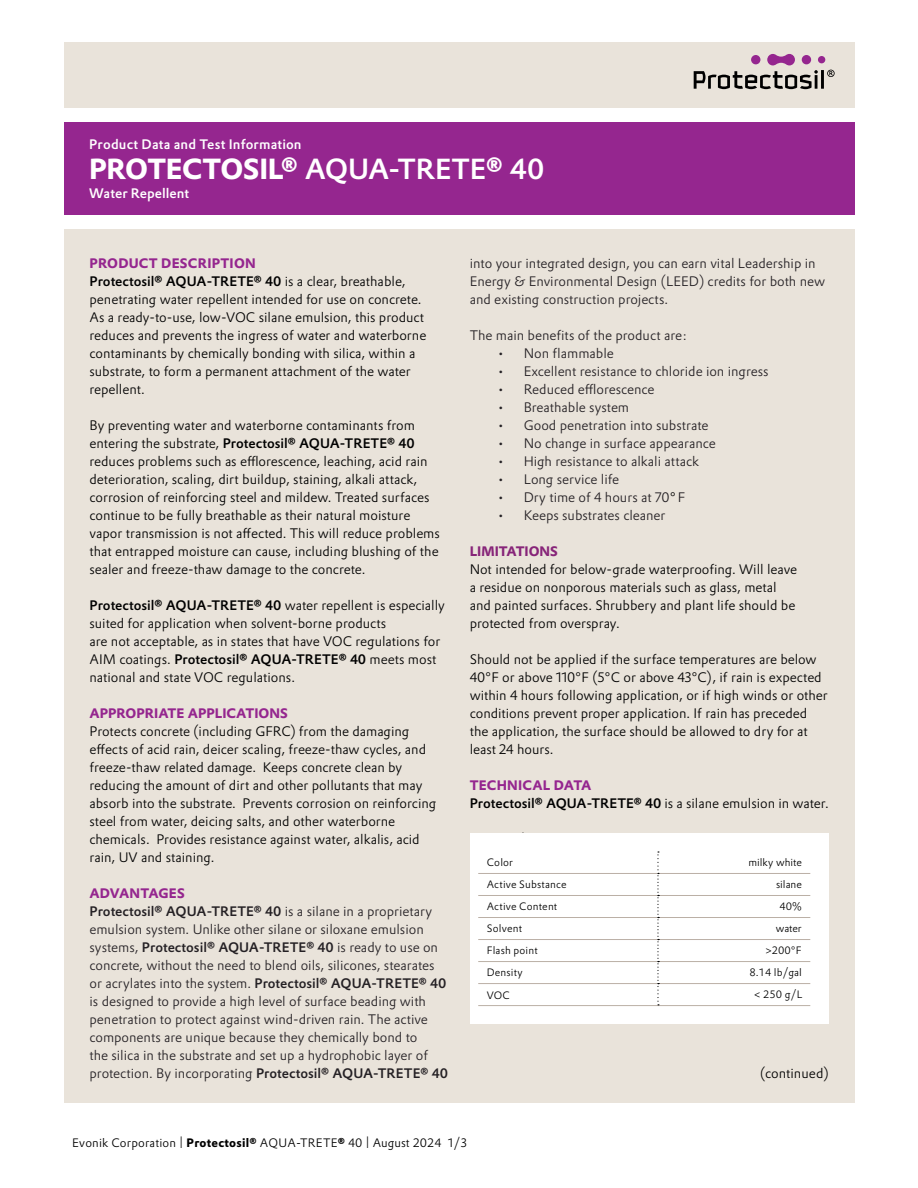
<style>
.page{position:relative;width:918px;height:1188px;background:#fff}
.page>*{position:absolute;margin:0;border:0;box-sizing:border-box;transform-origin:0 0}
.t1{font:700 28.5px "Evonik Prokyon";letter-spacing:-.015em;color:#fff}
.t2{font:300 13.5px/18px "Evonik Prokyon";color:#000}
.t3{font:300 13.5px/18px "Evonik Prokyon";color:#242024}
.t4{font:500 13.5px/18px "Evonik Prokyon";color:#000}
.t5{font:500 13.5px "Evonik Prokyon";letter-spacing:.01em;color:#fff}
.t6{font:700 13.5px "Evonik Prokyon";color:#95268f}
.t7{font:700 13.5px "Evonik Prokyon";color:#872579}
.t8{font:300 12px "Evonik Prokyon";letter-spacing:.015em;color:#000}
.t9{font:300 10.5px "Evonik Prokyon";letter-spacing:.015em;color:#000}
.s1{font-weight:500}
.s2{font-weight:700;color:#95268f}
.s3{color:#000}
.s4{font-weight:300}
.s5{font-weight:700}
</style>
<div class="page">
<div style="left:64px;top:43px;width:790px;height:65px;background:#e9e3da"></div>
<div style="left:818px;top:56px;width:7px;height:7px;background:#95268f;border-radius:50%"></div>
<svg style="left:694px;top:54px;width:124px;height:35px"></svg>
<hr style="left:821px;top:70px;width:3px;height:19px;background:#000">
<svg style="left:827px;top:70px;width:8px;height:7px"></svg>
<div style="left:64px;top:122px;width:790px;height:93px;background:#95268f"></div>
<div style="left:64px;top:230px;width:790px;height:873px;background:#e9e3da"></div>
<div style="left:470px;top:833px;width:359px;height:191px;background:#fff"></div>
<hr style="left:478px;top:895px;width:179px;height:1px;background:#bbb0a6">
<hr style="left:478px;top:917px;width:179px;height:1px;background:#bbb0a6">
<hr style="left:659px;top:917px;width:151px;height:1px;background:#bbb0a6">
<hr style="left:478px;top:939px;width:179px;height:1px;background:#bbb0a6">
<hr style="left:659px;top:939px;width:151px;height:1px;background:#bbb0a6">
<hr style="left:478px;top:961px;width:179px;height:1px;background:#bbb0a6">
<hr style="left:659px;top:961px;width:151px;height:1px;background:#bbb0a6">
<hr style="left:478px;top:983px;width:179px;height:1px;background:#bbb0a6">
<hr style="left:659px;top:983px;width:151px;height:1px;background:#bbb0a6">
<hr style="left:478px;top:1005px;width:180px;height:1px;background:#bbb0a6">
<hr style="left:658px;top:1005px;width:152px;height:1px;background:#bbb0a6">
<hr style="left:659px;top:895px;width:151px;height:1px;background:#bbb0a6">
<hr style="left:478px;top:873px;width:179px;height:1px;background:#bbb0a6">
<hr style="left:659px;top:873px;width:151px;height:1px;background:#bbb0a6">
<svg style="left:657px;top:851px;width:2px;height:154px"></svg>
<p class="t5" style="left:89px;top:133px;width:214px">Product Data and Test Information</p>
<h1 class="t1" style="left:89px;top:146px;width:457px">PROTECTOSIL® <span class="s1">AQUA-TRETE</span>® <span class="s1">40</span></h1>
<p class="t5" style="left:89px;top:183px;width:101px">Water Repellent</p>
<p class="t2" style="left:90px;top:253px;width:338px"><span class="s2">PRODUCT DESCRIPTION<br></span><span class="s1">Protectosil® AQUA-TRETE® 40</span> is a clear, breathable, penetrating water repellent intended for use on concrete.<br>As a ready-to-use, low-VOC silane emulsion, this product reduces and prevents the ingress of water and waterborne contaminants by chemically bonding with silica, within a substrate, to form a permanent attachment of the water repellent.</p>
<p class="t2" style="left:90px;top:415px;width:352px">By preventing water and waterborne contaminants from entering the substrate, <span class="s1">Protectosil® AQUA-TRETE® 40 </span>reduces problems such as efflorescence, leaching, acid rain deterioration, scaling, dirt buildup, staining, alkali attack, corrosion of reinforcing steel and mildew. Treated surfaces continue to be fully breathable as their natural moisture vapor transmission is not affected. This will reduce problems that entrapped moisture can cause, including blushing of the sealer and freeze-thaw damage to the concrete.</p>
<p class="t2" style="left:90px;top:595px;width:357px"><span class="s1">Protectosil® AQUA-TRETE® 40</span> water repellent is especially suited for application when solvent-borne products<br>are not acceptable, as in states that have VOC regulations for AIM coatings. <span class="s1">Protectosil® AQUA-TRETE® 40</span> meets most national and state VOC regulations.</p>
<p class="t6" style="left:90px;top:702px;width:200px">APPROPRIATE APPLICATIONS</p>
<p class="t2" style="left:90px;top:721px;width:348px">Protects concrete (including GFRC) from the damaging effects of acid rain, deicer scaling, freeze-thaw cycles, and freeze-thaw related damage. Keeps concrete clean by reducing the amount of dirt and other pollutants that may absorb into the substrate. Prevents corrosion on reinforcing steel from water, deicing salts, and other waterborne chemicals. Provides resistance against water, alkalis, acid rain, UV and staining.</p>
<p class="t3" style="left:90px;top:883px;width:360px"><span class="s2">ADVANTAGES<br></span><span class="s1">Protectosil® AQUA-TRETE® 40</span> is a silane in a proprietary emulsion system. Unlike other silane or siloxane emulsion systems, <span class="s1">Protectosil® AQUA-TRETE® 40</span> is ready to use on concrete, without the need to blend oils, silicones, stearates or acrylates into the system. <span class="s1">Protectosil® AQUA-TRETE® 40 </span>is designed to provide a high level of surface beading with penetration to protect against wind-driven rain. The active components are unique because they chemically bond to<br>the silica in the substrate and set up a hydrophobic layer of protection. By incorporating <span class="s1">Protectosil® AQUA-TRETE® 40</span></p>
<p class="t3" style="left:470px;top:253px;width:357px">into your integrated design, you can earn vital Leadership in<br>Energy &amp; Environmental Design (LEED) credits for both new and existing construction projects.</p>
<p class="t3" style="left:470px;top:325px;width:219px">The main benefits of the product are:</p>
<p class="t3" style="left:497px;top:343px;width:119px">• Non flammable</p>
<p class="t3" style="left:497px;top:361px;width:273px">• Excellent resistance to chloride ion ingress</p>
<p class="t3" style="left:497px;top:379px;width:159px">• Reduced efflorescence</p>
<p class="t3" style="left:497px;top:397px;width:134px">• Breathable system</p>
<p class="t3" style="left:497px;top:415px;width:213px">• Good penetration into substrate</p>
<p class="t3" style="left:497px;top:433px;width:221px">• No change in surface appearance</p>
<p class="t3" style="left:497px;top:451px;width:204px">• High resistance to alkali attack</p>
<p class="t3" style="left:497px;top:469px;width:124px">• Long service life</p>
<p class="t3" style="left:497px;top:487px;width:190px">• Dry time of 4 hours at 70<span class="s3">°</span> F</p>
<p class="t3" style="left:497px;top:505px;width:170px">• Keeps substrates cleaner</p>
<p class="t7" style="left:470px;top:540px;width:90px">LIMITATIONS</p>
<p class="t2" style="left:470px;top:559px;width:329px">Not intended for below-grade waterproofing. Will leave a residue on nonporous materials such as glass, metal and painted surfaces. Shrubbery and plant life should be protected from overspray.</p>
<p class="t2" style="left:470px;top:649px;width:360px">Should not be applied if the surface temperatures are below 40°F or above 110°F (5°C or above 43°C), if rain is expected within 4 hours following application, or if high winds or other conditions prevent proper application. If rain has preceded the application, the surface should be allowed to dry for at least 24 hours.</p>
<p class="t4" style="left:470px;top:775px;width:360px"><span class="s2">TECHNICAL DATA<br></span>Protectosil® AQUA-TRETE® 40 <span class="s4">is a silane emulsion in water.</span></p>
<p class="t9" style="left:487px;top:855px;width:28px">Color</p>
<p class="t9" style="left:748px;top:855px;width:55px">milky white</p>
<p class="t9" style="left:487px;top:877px;width:81px">Active Substance</p>
<p class="t9" style="left:776px;top:877px;width:27px">silane</p>
<p class="t9" style="left:487px;top:899px;width:72px">Active Content</p>
<p class="t9" style="left:779px;top:899px;width:24px">40%</p>
<p class="t9" style="left:487px;top:921px;width:37px">Solvent</p>
<p class="t9" style="left:776px;top:921px;width:27px">water</p>
<p class="t9" style="left:487px;top:943px;width:52px">Flash point</p>
<p class="t9" style="left:766px;top:943px;width:38px">&gt;200°F</p>
<p class="t9" style="left:487px;top:965px;width:38px">Density</p>
<p class="t9" style="left:749px;top:965px;width:54px">8.14 lb/gal</p>
<p class="t9" style="left:487px;top:987px;width:25px">VOC</p>
<p class="t9" style="left:754px;top:986px;width:50px">&lt; 250 g/L</p>
<p class="t2" style="left:760px;top:1063px;width:70px">(continued)</p>
<p class="t8" style="left:72px;top:1133px;width:397px">Evonik Corporation | <span class="s5">Protectosil®</span> AQUA-TRETE<span class="s5">®</span> 40 | August 2024 1/3</p>
</div>
